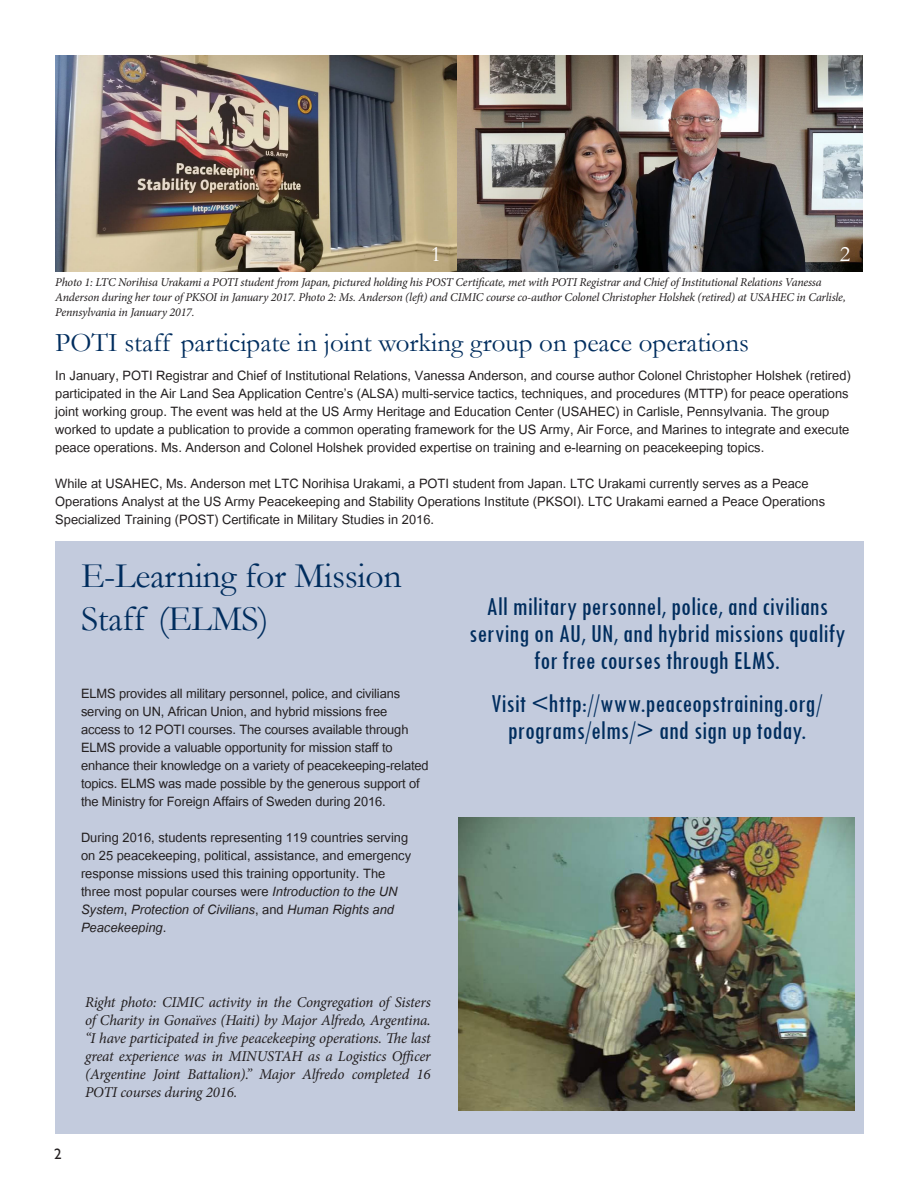
<style>
.page{position:relative;width:918px;height:1188px;background:#fff}
.page>*{position:absolute;margin:0;border:0;box-sizing:border-box;transform-origin:0 0}
.Heading{font:36px/43.2px "Garamond";letter-spacing:-.01em;color:#002d5e}
.Body_text_Arial{font:condensed 27px/27px "Tw Cen";color:#002d5e;text-align:center}
.t1{font:27px "Garamond";color:#002d5e}
.t2{font:22.5px "Garamond";color:#fff}
.t3{font:18px/18px "Utsaah";color:#231f20}
.t4{font:italic 15px/18px "Minion Pro";letter-spacing:-.02em;color:#231f20;text-align:justify}
.t5{font:15px "Gill Sans";color:#231f20}
.t6{font:italic 12px/15px "Minion Pro";letter-spacing:-.02em;color:#231f20}
.s1{font-style:italic}
</style>
<div class="page">
<div style="left:55px;top:541px;width:809px;height:593px;background:#c3cbdd"></div>
<img style="left:459px;top:818px;width:395px;height:292px">
<img style="left:56px;top:56px;width:402px;height:216px">
<img style="left:458px;top:56px;width:404px;height:216px">
<p class="t2" style="left:431px;top:239px;width:12px">1</p>
<p class="t2" style="left:840px;top:239px;width:12px">2</p>
<p class="t6" style="left:55px;top:275px;width:792px">Photo 1: LTC Norihisa Urakami a POTI student from Japan, pictured holding his POST Certificate, met with POTI Registrar and Chief of Institutional Relations Vanessa<br>Anderson during her tour of PKSOI in January 2017. Photo 2: Ms. Anderson (left) and CIMIC course co-author Colonel Christopher Holshek (retired) at USAHEC in Carlisle,<br>Pennsylvania in January 2017.</p>
<p class="t1" style="left:55px;top:324px;width:695px">POTI staff participate in joint working group on peace operations</p>
<p class="t3" style="left:55px;top:368px;width:797px">In January, POTI Registrar and Chief of Institutional Relations, Vanessa Anderson, and course author Colonel Christopher Holshek (retired) participated in the Air Land Sea Application Centre’s (ALSA) multi-service tactics, techniques, and procedures (MTTP) for peace operations joint working group. The event was held at the US Army Heritage and Education Center (USAHEC) in Carlisle, Pennsylvania. The group worked to update a publication to provide a common operating framework for the US Army, Air Force, and Marines to integrate and execute peace operations. Ms. Anderson and Colonel Holshek provided expertise on training and e-learning on peacekeeping topics.</p>
<p class="t3" style="left:55px;top:476px;width:771px">While at USAHEC, Ms. Anderson met LTC Norihisa Urakami, a POTI student from Japan. LTC Urakami currently serves as a Peace<br>Operations Analyst at the US Army Peacekeeping and Stability Operations Institute (PKSOI). LTC Urakami earned a Peace Operations<br>Specialized Training (POST) Certificate in Military Studies in 2016.</p>
<p class="Heading" style="left:81px;top:553px;width:322px">E-Learning for Mission<br>Staff (ELMS)</p>
<p class="t3" style="left:81px;top:686px;width:349px">ELMS provides all military personnel, police, and civilians serving on UN, African Union, and hybrid missions free access to 12 POTI courses. The courses available through ELMS provide a valuable opportunity for mission staff to enhance their knowledge on a variety of peacekeeping-related topics. ELMS was made possible by the generous support of the Ministry for Foreign Affairs of Sweden during 2016.</p>
<p class="t3" style="left:81px;top:830px;width:332px">During 2016, students representing 119 countries serving on 25 peacekeeping, political, assistance, and emergency response missions used this training opportunity. The three most popular courses were <span class="s1">Introduction to the UN System</span>, <span class="s1">Protection of Civilians</span>, and <span class="s1">Human Rights and Peacekeeping</span>.</p>
<p class="t5" style="left:54px;top:1146px;width:9px">2</p>
<p class="t4" style="left:85px;top:993px;width:347px">Right photo: CIMIC activity in the Congregation of Sisters of Charity in Gonaïves (Haiti) by Major Alfredo, Argentina. “I have participated in five peacekeeping operations. The last great experience was in MINUSTAH as a Logistics Officer (Argentine Joint Battalion).” Major Alfredo completed 16<br>POTI courses during 2016.</p>
<p class="Body_text_Arial" style="left:469px;top:592px;width:378px">All military personnel, police, and civilians serving on AU, UN, and hybrid missions qualify for free courses through ELMS.</p>
<p class="Body_text_Arial" style="left:491px;top:689px;width:333px">Visit &lt;http://www.peaceopstraining.org/ programs/elms/&gt; and sign up today.</p>
</div>
